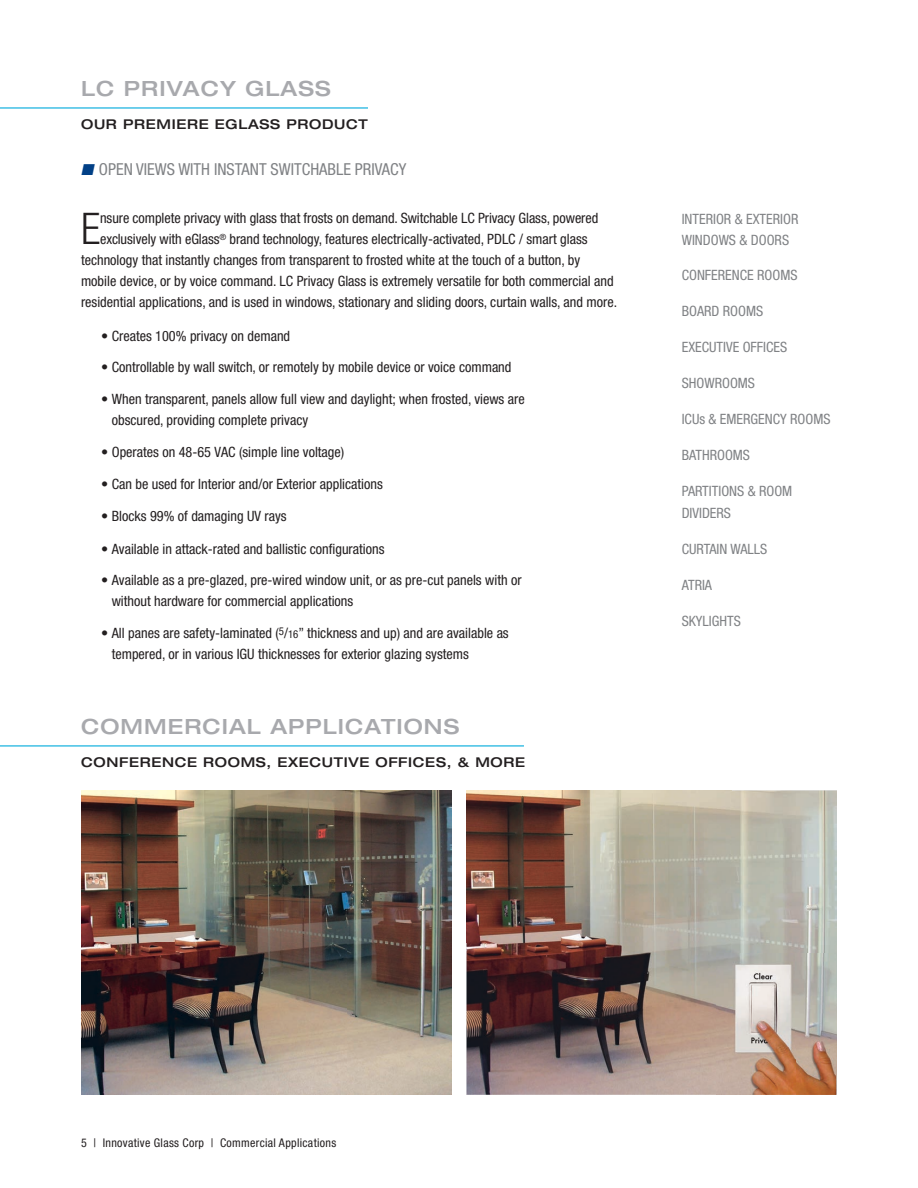
<style>
.page{position:relative;width:918px;height:1188px;background:#fff}
.page>*{position:absolute;margin:0;border:0;box-sizing:border-box;transform-origin:0 0}
.t1{font:300 condensed 43.65px "Helvetica Neue";color:#231f20}
.t2{font:500 expanded 21px "Helvetica Neue";letter-spacing:.05em;color:#a8a9ad}
.t3{font:condensed 16.5px "Helvetica Neue";color:#808285}
.t4{font:condensed 14.25px/21px "Helvetica Neue";color:#231f20}
.t5{font:condensed 14.25px/21px "Helvetica Neue";color:#808285}
.t6{font:500 expanded 13.5px "Helvetica Neue";letter-spacing:.05em;color:#231f20}
.t7{font:condensed 12px "Helvetica Neue";letter-spacing:.025em;color:#231f20}
.s1{color:#014086}
.s2{font-size:10.8px}
</style>
<div class="page">
<img style="left:81px;top:790px;width:370px;height:305px">
<img style="left:467px;top:790px;width:264px;height:305px">
<img style="left:731px;top:790px;width:106px;height:203px">
<hr style="left:0;top:745px;width:524px;height:1px;background:#00aadc">
<hr style="left:0;top:107px;width:368px;height:2px;background:#00aadc">
<img style="left:716px;top:953px;width:120px;height:142px">
<h2 class="t2" style="left:81px;top:76px;width:251px">LC PRIVACY GLASS</h2>
<p class="t6" style="left:81px;top:116px;width:288px">OUR PREMIERE EGLASS PRODUCT</p>
<p class="t3" style="left:81px;top:160px;width:327px"><span class="s1">■</span> OPEN VIEWS WITH INSTANT SWITCHABLE PRIVACY</p>
<h1 class="t1" style="left:81px;top:204px;width:21px">E</h1>
<p class="t4" style="left:100px;top:208px;width:500px">nsure complete privacy with glass that frosts on demand. Switchable LC Privacy Glass, powered</p>
<p class="t4" style="left:100px;top:229px;width:489px">exclusively with eGlass<sup>®</sup> brand technology, features electrically-activated, PDLC / smart glass</p>
<p class="t4" style="left:81px;top:250px;width:501px">technology that instantly changes from transparent to frosted white at the touch of a button, by</p>
<p class="t4" style="left:81px;top:271px;width:534px">mobile device, or by voice command. LC Privacy Glass is extremely versatile for both commercial and</p>
<p class="t4" style="left:81px;top:292px;width:538px">residential applications, and is used in windows, stationary and sliding doors, curtain walls, and more.</p>
<p class="t4" style="left:101px;top:325px;width:190px">• Creates 100% privacy on demand</p>
<p class="t4" style="left:101px;top:357px;width:412px">• Controllable by wall switch, or remotely by mobile device or voice command</p>
<p class="t4" style="left:112px;top:389px;width:414px;text-indent:-10px">• When transparent, panels allow full view and daylight; when frosted, views are obscured, providing complete privacy</p>
<p class="t4" style="left:101px;top:441px;width:245px">• Operates on 48-65 VAC (simple line voltage)</p>
<p class="t4" style="left:101px;top:473px;width:283px">• Can be used for Interior and/or Exterior applications</p>
<p class="t4" style="left:101px;top:505px;width:187px">• Blocks 99% of damaging UV rays</p>
<p class="t4" style="left:101px;top:538px;width:285px">• Available in attack-rated and ballistic configurations</p>
<p class="t4" style="left:112px;top:570px;width:411px;text-indent:-10px">• Available as a pre-glazed, pre-wired window unit, or as pre-cut panels with or without hardware for commercial applications</p>
<p class="t4" style="left:112px;top:623px;width:399px;text-indent:-10px">• All panes are safety-laminated (<sup>5</sup>/<span class="s2">16</span>” thickness and up) and are available as tempered, or in various IGU thicknesses for exterior glazing systems</p>
<h2 class="t2" style="left:81px;top:714px;width:380px">COMMERCIAL APPLICATIONS</h2>
<p class="t6" style="left:81px;top:754px;width:446px">CONFERENCE ROOMS, EXECUTIVE OFFICES, &amp; MORE</p>
<p class="t5" style="left:682px;top:208px;width:118px">INTERIOR &amp; EXTERIOR<br>WINDOWS &amp; DOORS</p>
<p class="t5" style="left:682px;top:264px;width:117px">CONFERENCE ROOMS</p>
<p class="t5" style="left:682px;top:300px;width:83px">BOARD ROOMS</p>
<p class="t5" style="left:682px;top:336px;width:107px">EXECUTIVE OFFICES</p>
<p class="t5" style="left:682px;top:372px;width:75px">SHOWROOMS</p>
<p class="t5" style="left:682px;top:408px;width:150px">ICUs &amp; EMERGENCY ROOMS</p>
<p class="t5" style="left:682px;top:444px;width:70px">BATHROOMS</p>
<p class="t5" style="left:682px;top:479px;width:112px;line-height:22.5px">PARTITIONS &amp; ROOM<br>DIVIDERS</p>
<p class="t5" style="left:682px;top:538px;width:87px">CURTAIN WALLS</p>
<p class="t5" style="left:682px;top:574px;width:32px">ATRIA</p>
<p class="t5" style="left:682px;top:610px;width:61px">SKYLIGHTS</p>
<p class="t7" style="left:81px;top:1136px;width:257px">5 | Innovative Glass Corp | Commercial Applications</p>
</div>
